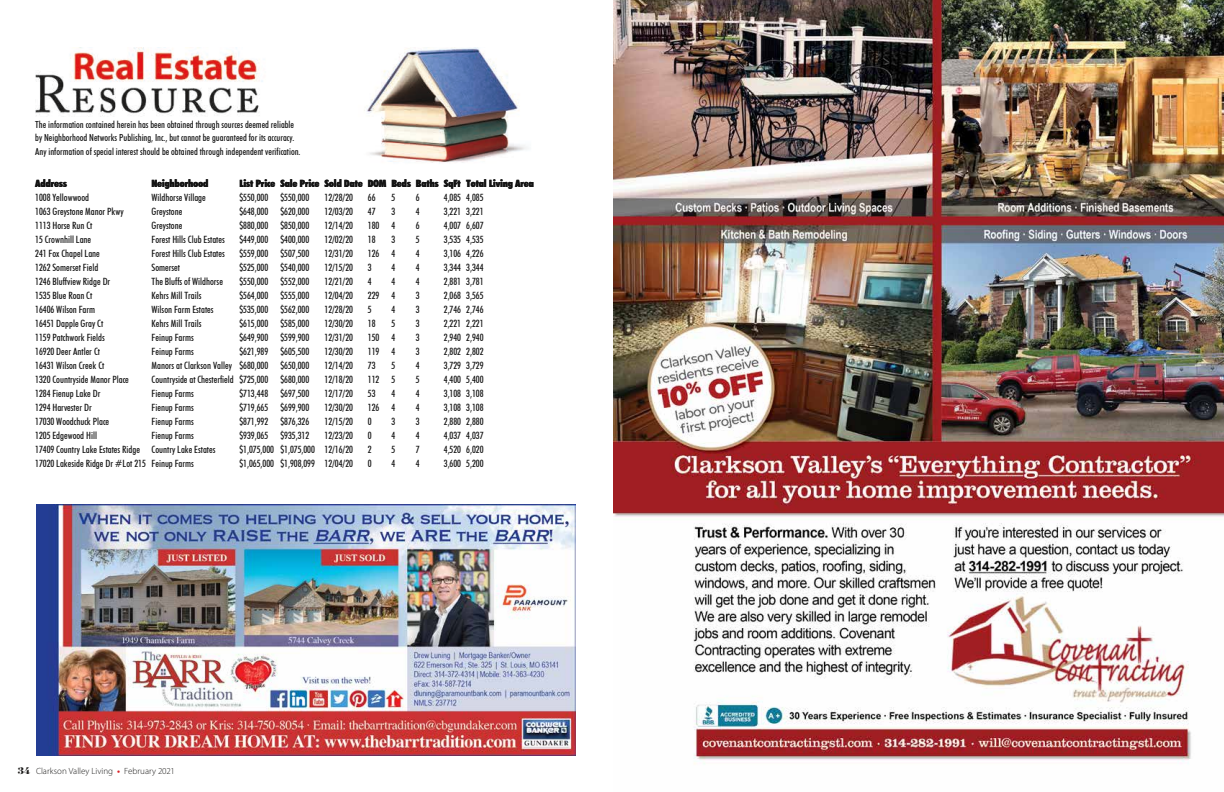
<style>
.page{position:relative;width:1224px;height:792px;background:#fff}
.page>*{position:absolute;margin:0;border:0;box-sizing:border-box;transform-origin:0 0}
.t1{font:500 condensed 10px "Futura BT";color:#141414}
.t2{font:900 condensed 10px "Futura BT";color:#141414}
.t3{font:500 condensed 9.8px/13.5px "Futura BT";color:#141414}
.t4{font:300 9px "Myriad Pro";color:#1c1b1a}
.s1{font-family:"Surveyor Display";font-weight:700;font-size:11px}
.s2{font-weight:700;color:#da2228}
</style>
<div class="page">
<img style="left:613px;top:0;width:611px;height:764px">
<img style="left:36px;top:504px;width:540px;height:252px">
<img style="left:35px;top:47px;width:492px;height:116px">
<p class="t3" style="left:35px;top:118px;width:267px">The information contained herein has been obtained through sources deemed reliable by Neighborhood Networks Publishing, Inc., but cannot be guaranteed for its accuracy.<br>Any information of special interest should be obtained through independent verification.</p>
<p class="t2" style="left:35px;top:177px;width:33px">Address</p>
<p class="t2" style="left:152px;top:177px;width:58px">Neighborhood</p>
<p class="t2" style="left:239px;top:177px;width:296px">List Price Sale Price Sold Date DOM Beds Baths SqFt Total Living Area</p>
<p class="t1" style="left:35px;top:191px;width:55px">1008 Yellowwood</p>
<p class="t1" style="left:152px;top:191px;width:56px">Wildhorse Village</p>
<p class="t1" style="left:239px;top:191px;width:71px">$550,000 $550,000</p>
<p class="t1" style="left:325px;top:191px;width:30px">12/28/20</p>
<p class="t1" style="left:368px;top:191px;width:9px">66</p>
<p class="t1" style="left:391px;top:191px;width:5px">5</p>
<p class="t1" style="left:416px;top:191px;width:5px">6</p>
<p class="t1" style="left:444px;top:191px;width:41px">4,085 4,085</p>
<p class="t1" style="left:35px;top:205px;width:90px">1063 Greystone Manor Pkwy</p>
<p class="t1" style="left:152px;top:205px;width:32px">Greystone</p>
<p class="t1" style="left:239px;top:205px;width:71px">$648,000 $620,000</p>
<p class="t1" style="left:325px;top:205px;width:30px">12/03/20</p>
<p class="t1" style="left:368px;top:205px;width:9px">47</p>
<p class="t1" style="left:391px;top:205px;width:5px">3</p>
<p class="t1" style="left:416px;top:205px;width:5px">4</p>
<p class="t1" style="left:444px;top:205px;width:41px">3,221 3,221</p>
<p class="t1" style="left:35px;top:219px;width:59px">1113 Horse Run Ct</p>
<p class="t1" style="left:152px;top:219px;width:32px">Greystone</p>
<p class="t1" style="left:239px;top:219px;width:71px">$880,000 $850,000</p>
<p class="t1" style="left:325px;top:219px;width:30px">12/14/20</p>
<p class="t1" style="left:368px;top:219px;width:29px">180 4</p>
<p class="t1" style="left:416px;top:219px;width:5px">6</p>
<p class="t1" style="left:444px;top:219px;width:41px">4,007 6,607</p>
<p class="t1" style="left:35px;top:233px;width:57px">15 Crownhill Lane</p>
<p class="t1" style="left:152px;top:233px;width:75px">Forest Hills Club Estates</p>
<p class="t1" style="left:239px;top:233px;width:71px">$449,000 $400,000</p>
<p class="t1" style="left:325px;top:233px;width:30px">12/02/20</p>
<p class="t1" style="left:368px;top:233px;width:9px">18</p>
<p class="t1" style="left:391px;top:233px;width:5px">3</p>
<p class="t1" style="left:416px;top:233px;width:5px">5</p>
<p class="t1" style="left:444px;top:233px;width:41px">3,535 4,535</p>
<p class="t1" style="left:35px;top:247px;width:66px">241 Fox Chapel Lane</p>
<p class="t1" style="left:152px;top:247px;width:75px">Forest Hills Club Estates</p>
<p class="t1" style="left:239px;top:247px;width:71px">$559,000 $507,500</p>
<p class="t1" style="left:325px;top:247px;width:30px">12/31/20</p>
<p class="t1" style="left:368px;top:247px;width:29px">126 4</p>
<p class="t1" style="left:416px;top:247px;width:5px">4</p>
<p class="t1" style="left:444px;top:247px;width:41px">3,106 4,226</p>
<p class="t1" style="left:35px;top:261px;width:65px">1262 Somerset Field</p>
<p class="t1" style="left:152px;top:261px;width:30px">Somerset</p>
<p class="t1" style="left:239px;top:261px;width:71px">$525,000 $540,000</p>
<p class="t1" style="left:325px;top:261px;width:30px">12/15/20</p>
<p class="t1" style="left:368px;top:261px;width:5px">3</p>
<p class="t1" style="left:391px;top:261px;width:5px">4</p>
<p class="t1" style="left:416px;top:261px;width:5px">4</p>
<p class="t1" style="left:444px;top:261px;width:41px">3,344 3,344</p>
<p class="t1" style="left:35px;top:275px;width:77px">1246 Bluffview Ridge Dr</p>
<p class="t1" style="left:152px;top:275px;width:73px">The Bluffs of Wildhorse</p>
<p class="t1" style="left:239px;top:275px;width:71px">$550,000 $552,000</p>
<p class="t1" style="left:325px;top:275px;width:30px">12/21/20</p>
<p class="t1" style="left:368px;top:275px;width:5px">4</p>
<p class="t1" style="left:391px;top:275px;width:5px">4</p>
<p class="t1" style="left:416px;top:275px;width:5px">4</p>
<p class="t1" style="left:444px;top:275px;width:41px">2,881 3,781</p>
<p class="t1" style="left:35px;top:289px;width:59px">1535 Blue Roan Ct</p>
<p class="t1" style="left:152px;top:289px;width:51px">Kehrs Mill Trails</p>
<p class="t1" style="left:239px;top:289px;width:71px">$564,000 $555,000</p>
<p class="t1" style="left:325px;top:289px;width:30px">12/04/20</p>
<p class="t1" style="left:368px;top:289px;width:29px">229 4</p>
<p class="t1" style="left:416px;top:289px;width:5px">3</p>
<p class="t1" style="left:444px;top:289px;width:41px">2,068 3,565</p>
<p class="t1" style="left:35px;top:303px;width:62px">16406 Wilson Farm</p>
<p class="t1" style="left:152px;top:303px;width:64px">Wilson Farm Estates</p>
<p class="t1" style="left:239px;top:303px;width:71px">$535,000 $562,000</p>
<p class="t1" style="left:325px;top:303px;width:30px">12/28/20</p>
<p class="t1" style="left:368px;top:303px;width:5px">5</p>
<p class="t1" style="left:391px;top:303px;width:5px">4</p>
<p class="t1" style="left:416px;top:303px;width:5px">3</p>
<p class="t1" style="left:444px;top:303px;width:41px">2,746 2,746</p>
<p class="t1" style="left:35px;top:317px;width:70px">16451 Dapple Gray Ct</p>
<p class="t1" style="left:152px;top:317px;width:51px">Kehrs Mill Trails</p>
<p class="t1" style="left:239px;top:317px;width:71px">$615,000 $585,000</p>
<p class="t1" style="left:325px;top:317px;width:30px">12/30/20</p>
<p class="t1" style="left:368px;top:317px;width:9px">18</p>
<p class="t1" style="left:391px;top:317px;width:5px">5</p>
<p class="t1" style="left:416px;top:317px;width:5px">3</p>
<p class="t1" style="left:444px;top:317px;width:41px">2,221 2,221</p>
<p class="t1" style="left:35px;top:331px;width:71px">1159 Patchwork Fields</p>
<p class="t1" style="left:152px;top:331px;width:44px">Feinup Farms</p>
<p class="t1" style="left:239px;top:331px;width:71px">$649,900 $599,900</p>
<p class="t1" style="left:325px;top:331px;width:30px">12/31/20</p>
<p class="t1" style="left:368px;top:331px;width:29px">150 4</p>
<p class="t1" style="left:416px;top:331px;width:5px">3</p>
<p class="t1" style="left:444px;top:331px;width:41px">2,940 2,940</p>
<p class="t1" style="left:35px;top:345px;width:66px">16920 Deer Antler Ct</p>
<p class="t1" style="left:152px;top:345px;width:44px">Feinup Farms</p>
<p class="t1" style="left:239px;top:345px;width:71px">$621,989 $605,500</p>
<p class="t1" style="left:325px;top:345px;width:30px">12/30/20</p>
<p class="t1" style="left:368px;top:345px;width:29px">119 4</p>
<p class="t1" style="left:416px;top:345px;width:5px">3</p>
<p class="t1" style="left:444px;top:345px;width:41px">2,802 2,802</p>
<p class="t1" style="left:35px;top:359px;width:71px">16431 Wilson Creek Ct</p>
<p class="t1" style="left:152px;top:359px;width:159px">Manors at Clarkson Valley $680,000 $650,000</p>
<p class="t1" style="left:325px;top:359px;width:30px">12/14/20</p>
<p class="t1" style="left:368px;top:359px;width:9px">73</p>
<p class="t1" style="left:391px;top:359px;width:5px">5</p>
<p class="t1" style="left:416px;top:359px;width:5px">4</p>
<p class="t1" style="left:444px;top:359px;width:41px">3,729 3,729</p>
<p class="t1" style="left:35px;top:373px;width:95px">1320 Countryside Manor Place</p>
<p class="t1" style="left:152px;top:373px;width:159px">Countryside at Chesterfield $725,000 $680,000</p>
<p class="t1" style="left:325px;top:373px;width:30px">12/18/20</p>
<p class="t1" style="left:368px;top:373px;width:29px">112 5</p>
<p class="t1" style="left:416px;top:373px;width:5px">5</p>
<p class="t1" style="left:444px;top:373px;width:41px">4,400 5,400</p>
<p class="t1" style="left:35px;top:387px;width:67px">1284 Fienup Lake Dr</p>
<p class="t1" style="left:152px;top:387px;width:44px">Fienup Farms</p>
<p class="t1" style="left:239px;top:387px;width:71px">$713,448 $697,500</p>
<p class="t1" style="left:325px;top:387px;width:30px">12/17/20</p>
<p class="t1" style="left:368px;top:387px;width:9px">53</p>
<p class="t1" style="left:391px;top:387px;width:5px">4</p>
<p class="t1" style="left:416px;top:387px;width:5px">4</p>
<p class="t1" style="left:444px;top:387px;width:41px">3,108 3,108</p>
<p class="t1" style="left:35px;top:401px;width:58px">1294 Harvester Dr</p>
<p class="t1" style="left:152px;top:401px;width:44px">Fienup Farms</p>
<p class="t1" style="left:239px;top:401px;width:71px">$719,665 $699,900</p>
<p class="t1" style="left:325px;top:401px;width:30px">12/30/20</p>
<p class="t1" style="left:368px;top:401px;width:29px">126 4</p>
<p class="t1" style="left:416px;top:401px;width:5px">4</p>
<p class="t1" style="left:444px;top:401px;width:41px">3,108 3,108</p>
<p class="t1" style="left:35px;top:415px;width:76px">17030 Woodchuck Place</p>
<p class="t1" style="left:152px;top:415px;width:44px">Fienup Farms</p>
<p class="t1" style="left:239px;top:415px;width:71px">$871,992 $876,326</p>
<p class="t1" style="left:325px;top:415px;width:30px">12/15/20</p>
<p class="t1" style="left:368px;top:415px;width:5px">0</p>
<p class="t1" style="left:391px;top:415px;width:5px">3</p>
<p class="t1" style="left:416px;top:415px;width:5px">3</p>
<p class="t1" style="left:444px;top:415px;width:41px">2,880 2,880</p>
<p class="t1" style="left:35px;top:429px;width:63px">1205 Edgewood Hill</p>
<p class="t1" style="left:152px;top:429px;width:44px">Fienup Farms</p>
<p class="t1" style="left:239px;top:429px;width:71px">$939,065 $935,312</p>
<p class="t1" style="left:325px;top:429px;width:30px">12/23/20</p>
<p class="t1" style="left:368px;top:429px;width:5px">0</p>
<p class="t1" style="left:391px;top:429px;width:5px">4</p>
<p class="t1" style="left:416px;top:429px;width:5px">4</p>
<p class="t1" style="left:444px;top:429px;width:41px">4,037 4,037</p>
<p class="t1" style="left:35px;top:443px;width:182px">17409 Country Lake Estates Ridge Country Lake Estates</p>
<p class="t1" style="left:239px;top:443px;width:115px">$1,075,000 $1,075,000 12/16/20</p>
<p class="t1" style="left:368px;top:443px;width:5px">2</p>
<p class="t1" style="left:391px;top:443px;width:5px">5</p>
<p class="t1" style="left:416px;top:443px;width:5px">7</p>
<p class="t1" style="left:444px;top:443px;width:41px">4,520 6,020</p>
<p class="t1" style="left:35px;top:457px;width:160px">17020 Lakeside Ridge Dr #Lot 215 Feinup Farms</p>
<p class="t1" style="left:239px;top:457px;width:115px">$1,065,000 $1,908,099 12/04/20</p>
<p class="t1" style="left:368px;top:457px;width:5px">0</p>
<p class="t1" style="left:391px;top:457px;width:5px">4</p>
<p class="t1" style="left:416px;top:457px;width:5px">4</p>
<p class="t1" style="left:444px;top:457px;width:41px">3,600 5,200</p>
<p class="t4" style="left:18px;top:765px;width:159px"><span class="s1">34</span> Clarkson Valley Living <span class="s2">•</span> February 2021</p>
</div>
